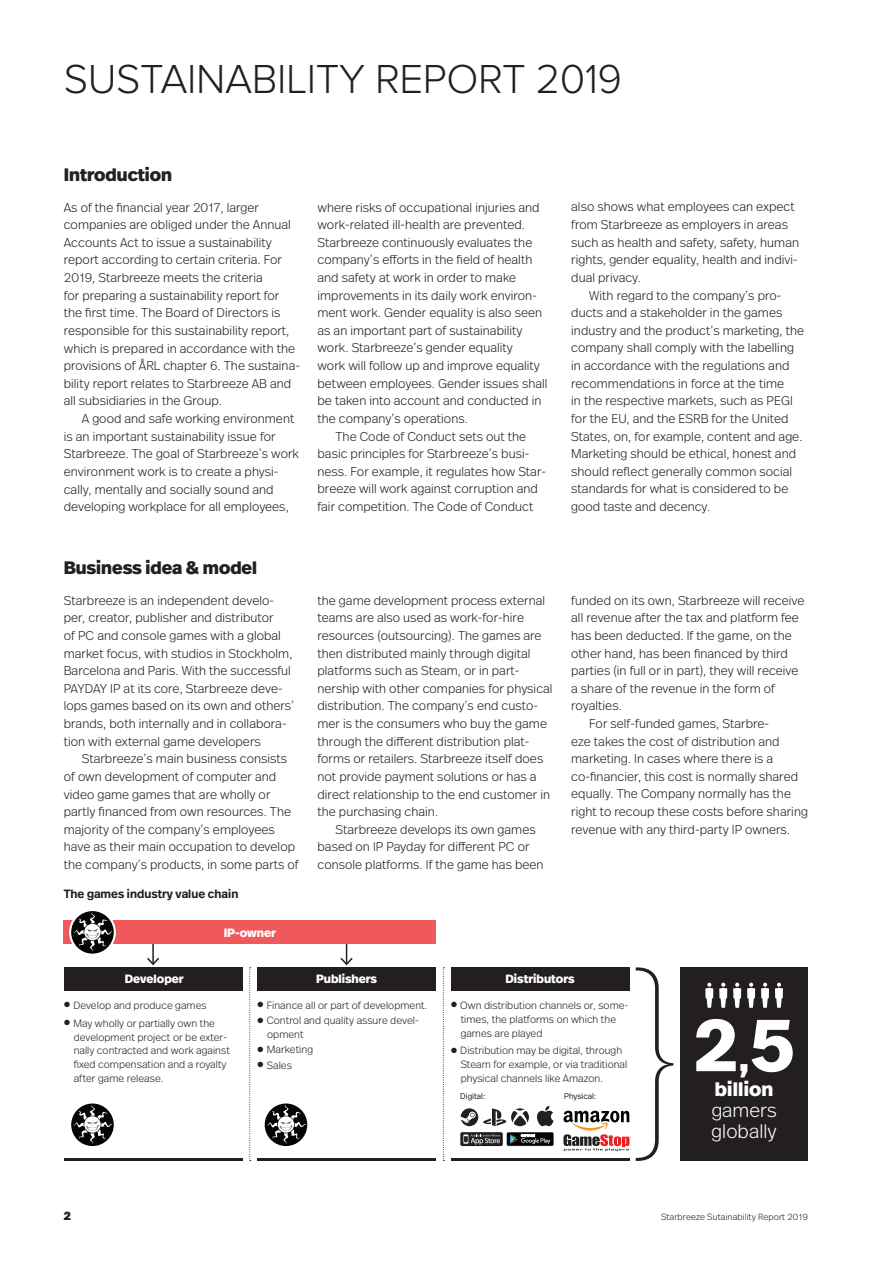
<style>
.page{position:relative;width:893px;height:1263px;background:#fff}
.page>*{position:absolute;margin:0;border:0;box-sizing:border-box;transform-origin:0 0}
.t1{font:700 75px "Real Head Pro";color:#fff}
.t2{font:300 42px "Proxima Nova";letter-spacing:-.01em;color:#231f20}
.t3{font:300 19.5px/20.9px "Real Head Pro";letter-spacing:.005em;color:#fff}
.t4{font:800 19.5px "Real Head Pro";letter-spacing:.01em;color:#fff}
.t5{font:800 18px "Real Head Pro";color:#231f20}
.t6{font:300 12.75px/17.5px "Real Head Pro";letter-spacing:.005em;color:#231f20}
.t7{font:800 12px "Real Head Pro";color:#fff}
.t8{font:600 12px "Real Head Pro";letter-spacing:.005em;color:#231f20}
.t9{font:900 12px "Real Head Pro";color:#231f20}
.t10{font:300 10.5px/13.8px "Real Head Pro";letter-spacing:.005em;color:#231f20}
.t11{font:300 9px "Real Head Pro";letter-spacing:.01em;color:#231f20}
.t12{font:300 8.25px "Real Head Pro";letter-spacing:.005em;color:#231f20}
.s1{font-size:39.15px}
</style>
<div class="page">
<svg style="left:340px;top:956px;width:13px;height:10px"></svg>
<svg style="left:147px;top:956px;width:13px;height:10px"></svg>
<div style="left:64px;top:921px;width:372px;height:23px;background:#f0595b"></div>
<div style="left:64px;top:967px;width:178px;height:24px;background:#231f20"></div>
<svg style="left:443px;top:967px;width:1px;height:194px"></svg>
<svg style="left:249px;top:967px;width:2px;height:194px"></svg>
<svg style="left:71px;top:1103px;width:43px;height:43px"></svg>
<svg style="left:73px;top:1105px;width:40px;height:39px"></svg>
<div style="left:680px;top:967px;width:128px;height:194px;background:#231f20"></div>
<hr style="left:64px;top:1158px;width:178px;height:3px;background:#231f20">
<div style="left:257px;top:967px;width:179px;height:24px;background:#231f20"></div>
<svg style="left:265px;top:1103px;width:42px;height:43px"></svg>
<svg style="left:267px;top:1105px;width:39px;height:39px"></svg>
<hr style="left:257px;top:1158px;width:179px;height:3px;background:#231f20">
<div style="left:451px;top:967px;width:178px;height:24px;background:#231f20"></div>
<div style="left:460px;top:1132px;width:43px;height:14px;background:#231f20;border-radius:2px"></div>
<svg style="left:463px;top:1134px;width:37px;height:11px"></svg>
<svg style="left:507px;top:1132px;width:47px;height:14px"></svg>
<svg style="left:537px;top:1106px;width:17px;height:20px"></svg>
<svg style="left:461px;top:1108px;width:68px;height:18px"></svg>
<hr style="left:451px;top:1158px;width:178px;height:3px;background:#231f20">
<svg style="left:69px;top:909px;width:47px;height:47px"></svg>
<svg style="left:71px;top:911px;width:43px;height:43px"></svg>
<svg style="left:73px;top:912px;width:40px;height:40px;background:#616261"></svg>
<svg style="left:705px;top:983px;width:8px;height:25px"></svg>
<svg style="left:719px;top:983px;width:8px;height:25px"></svg>
<svg style="left:733px;top:983px;width:8px;height:25px"></svg>
<svg style="left:747px;top:983px;width:8px;height:25px"></svg>
<svg style="left:761px;top:983px;width:8px;height:25px"></svg>
<svg style="left:775px;top:983px;width:8px;height:25px"></svg>
<svg style="left:563px;top:967px;width:110px;height:194px"></svg>
<h2 class="t2" style="left:64px;top:55px;width:560px">SUSTAINABILITY REPORT 2019</h2>
<h3 class="t5" style="left:64px;top:161px;width:110px">Introduction</h3>
<p class="t6" style="left:64px;top:198px;width:238px">As of the financial year 2017, larger companies are obliged under the Annual Accounts Act to issue a sustainability report according to certain criteria. For 2019, Starbreeze meets the criteria<br>for preparing a sustainability report for the first time. The Board of Directors is responsible for this sustainability report, which is prepared in accordance with the provisions of ÅRL chapter 6. The sustaina&shy;bility report relates to Starbreeze AB and all subsidiaries in the Group.</p>
<p class="t6" style="left:64px;top:409px;width:237px;text-indent:18px">A good and safe working environment is an important sustainability issue for Starbreeze. The goal of Starbreeze’s work environment work is to create a physi&shy;cally, mentally and socially sound and developing workplace for all employees,</p>
<p class="t6" style="left:317px;top:198px;width:224px">where risks of occupational injuries and</p>
<p class="t6" style="left:317px;top:215px;width:209px">work-related ill-health are prevented.</p>
<p class="t6" style="left:317px;top:233px;width:216px">Starbreeze continuously evaluates the</p>
<p class="t6" style="left:317px;top:250px;width:216px">company’s efforts in the field of health</p>
<p class="t6" style="left:317px;top:268px;width:200px">and safety at work in order to make</p>
<p class="t6" style="left:317px;top:286px;width:221px">improvements in its daily work environ-</p>
<p class="t6" style="left:317px;top:303px;width:226px">ment work. Gender equality is also seen</p>
<p class="t6" style="left:317px;top:321px;width:207px">as an important part of sustainability</p>
<p class="t6" style="left:317px;top:339px;width:197px">work. Starbreeze’s gender equality</p>
<p class="t6" style="left:317px;top:356px;width:224px">work will follow up and improve equality</p>
<p class="t6" style="left:317px;top:374px;width:231px">between employees. Gender issues shall</p>
<p class="t6" style="left:317px;top:391px;width:225px">be taken into account and conducted in</p>
<p class="t6" style="left:317px;top:409px;width:152px">the company’s operations.</p>
<p class="t6" style="left:335px;top:427px;width:192px">The Code of Conduct sets out the</p>
<p class="t6" style="left:317px;top:444px;width:213px">basic principles for Starbreeze’s busi-</p>
<p class="t6" style="left:317px;top:462px;width:230px">ness. For example, it regulates how Star-</p>
<p class="t6" style="left:317px;top:480px;width:222px">breeze will work against corruption and</p>
<p class="t6" style="left:317px;top:497px;width:217px">fair competition. The Code of Conduct</p>
<h3 class="t5" style="left:64px;top:555px;width:195px">Business idea &amp; model</h3>
<p class="t6" style="left:64px;top:591px;width:232px">Starbreeze is an independent develo&shy;per, creator, publisher and distributor<br>of PC and console games with a global market focus, with studios in Stockholm, Barcelona and Paris. With the successful PAYDAY IP at its core, Starbreeze deve&shy;lops games based on its own and others’ brands, both internally and in collabora&shy;tion with external game developers</p>
<p class="t6" style="left:64px;top:749px;width:237px;text-indent:18px">Starbreeze’s main business consists of own development of computer and video game games that are wholly or partly financed from own resources. The majority of the company’s employees have as their main occupation to develop the company’s products, in some parts of</p>
<p class="t8" style="left:64px;top:885px;width:176px">The games industry value chain</p>
<p class="t7" style="left:224px;top:923px;width:54px">IP-owner</p>
<p class="t6" style="left:317px;top:591px;width:237px">the game development process external teams are also used as work-for-hire resources (outsourcing). The games are then distributed mainly through digital platforms such as Steam, or in part&shy;nership with other companies for physical distribution. The company’s end custo&shy;mer is the consumers who buy the game through the different distribution plat&shy;forms or retailers. Starbreeze itself does not provide payment solutions or has a direct relationship to the end customer in the purchasing chain.</p>
<p class="t6" style="left:317px;top:820px;width:228px;text-indent:18px">Starbreeze develops its own games based on IP Payday for different PC or console platforms. If the game has been</p>
<p class="t6" style="left:571px;top:198px;width:229px">also shows what employees can expect from Starbreeze as employers in areas such as health and safety, safety, human rights, gender equality, health and indivi&shy;dual privacy.</p>
<p class="t6" style="left:571px;top:286px;width:234px;text-indent:18px">With regard to the company’s pro&shy;ducts and a stakeholder in the games industry and the product’s marketing, the company shall comply with the labelling in accordance with the regulations and recommendations in force at the time<br>in the respective markets, such as PEGI for the EU, and the ESRB for the United States, on, for example, content and age.<br>Marketing should be ethical, honest and should reflect generally common social standards for what is considered to be good taste and decency.</p>
<p class="t6" style="left:571px;top:591px;width:235px">funded on its own, Starbreeze will receive</p>
<p class="t6" style="left:571px;top:608px;width:229px">all revenue after the tax and platform fee</p>
<p class="t6" style="left:571px;top:626px;width:222px">has been deducted. If the game, on the</p>
<p class="t6" style="left:571px;top:644px;width:218px">other hand, has been financed by third</p>
<p class="t6" style="left:571px;top:661px;width:229px">parties (in full or in part), they will receive</p>
<p class="t6" style="left:571px;top:679px;width:206px">a share of the revenue in the form of</p>
<p class="t6" style="left:571px;top:696px;width:52px">royalties.</p>
<p class="t6" style="left:589px;top:714px;width:181px">For self-funded games, Starbre-</p>
<p class="t6" style="left:571px;top:732px;width:210px">eze takes the cost of distribution and</p>
<p class="t6" style="left:571px;top:749px;width:203px">marketing. In cases where there is a</p>
<p class="t6" style="left:571px;top:767px;width:228px">co-financier, this cost is normally shared</p>
<p class="t6" style="left:571px;top:785px;width:221px">equally. The Company normally has the</p>
<p class="t6" style="left:571px;top:802px;width:238px">right to recoup these costs before sharing</p>
<p class="t6" style="left:571px;top:820px;width:220px">revenue with any third-party IP owners.</p>
<p class="t7" style="left:316px;top:970px;width:63px">Publishers</p>
<p class="t10" style="left:258px;top:998px;width:171px">● Finance all or part of development.</p>
<p class="t10" style="left:267px;top:1013px;width:153px;text-indent:-10px">● Control and quality assure devel&shy;opment</p>
<p class="t10" style="left:258px;top:1042px;width:57px">● Marketing</p>
<p class="t10" style="left:258px;top:1057px;width:36px">● Sales</p>
<p class="t7" style="left:505px;top:970px;width:71px">Distributors</p>
<p class="t10" style="left:461px;top:998px;width:169px;text-indent:-10px">● Own distribution channels or, some&shy;times, the platforms on which the games are played</p>
<p class="t10" style="left:461px;top:1043px;width:168px;text-indent:-10px">● Distribution may be digital, through<br>Steam for example, or via traditional physical channels like Amazon.</p>
<p class="t12" style="left:460px;top:1091px;width:27px">Digital:</p>
<p class="t12" style="left:564px;top:1091px;width:34px">Physical:</p>
<p class="t7" style="left:125px;top:970px;width:61px">Developer</p>
<p class="t10" style="left:64px;top:998px;width:144px">● Develop and produce games</p>
<p class="t10" style="left:74px;top:1015px;width:158px;text-indent:-10px">● May wholly or partially own the development project or be exter&shy;nally contracted and work against fixed compensation and a royalty after game release.</p>
<h1 class="t1" style="left:694px;top:990px;width:102px">2<span class="s1">,</span>5</h1>
<h3 class="t4" style="left:715px;top:1074px;width:60px">billion</h3>
<h3 class="t3" style="left:712px;top:1098px;width:67px">gamers globally</h3>
<p class="t9" style="left:64px;top:1207px;width:9px">2</p>
<p class="t11" style="left:661px;top:1211px;width:148px">Starbreeze Sutainability Report 2019</p>
</div>
